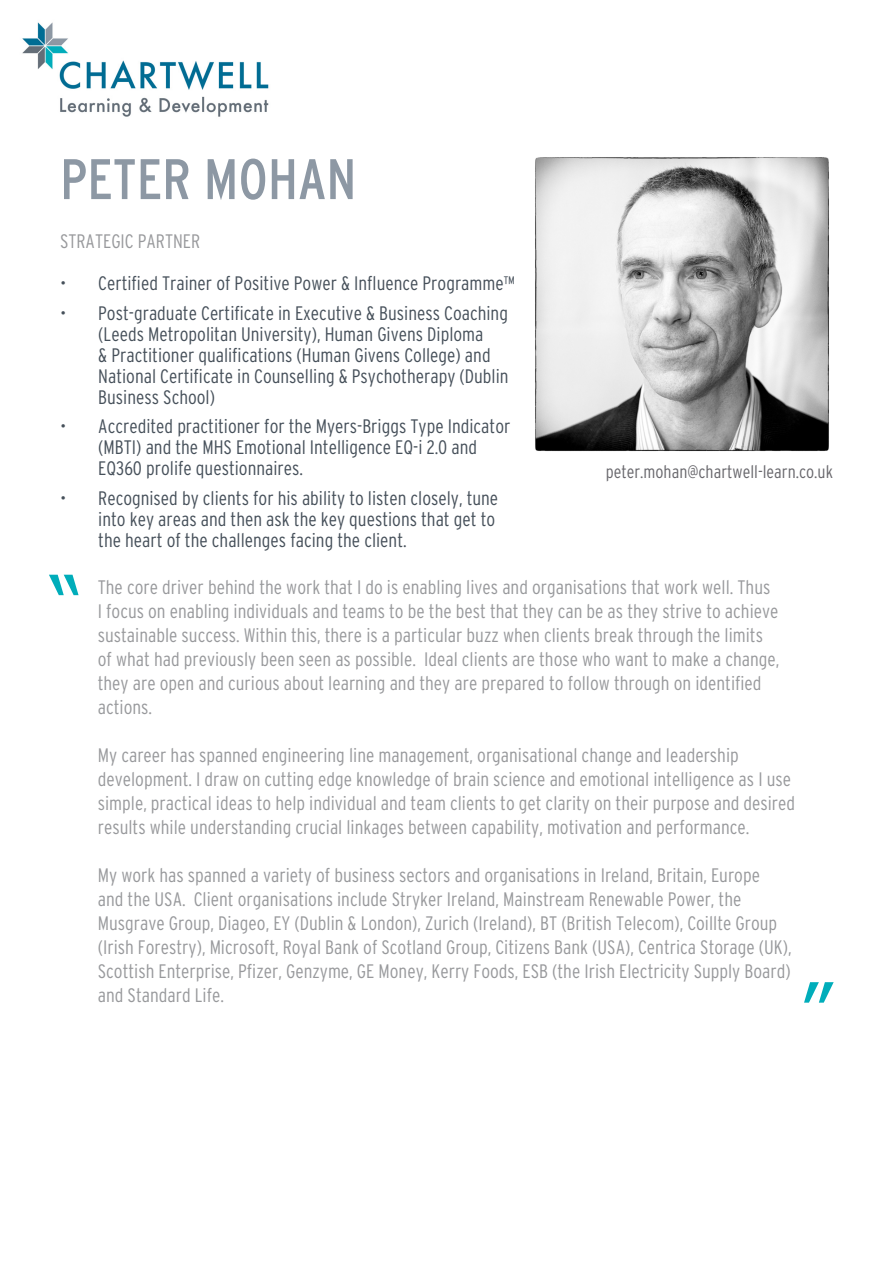
<style>
.page{position:relative;width:893px;height:1263px;background:#fff}
.page>*{position:absolute;margin:0;border:0;box-sizing:border-box;transform-origin:0 0}
.Title_Caps_to_do{font:75px "Verdana";color:#00adba}
.Title_Caps_Done{font:condensed 57px "Interstate";color:#8d98a4}
.Main_text{font:300 condensed 19.5px/24px "Interstate";color:#98999c}
.t1{font:300 condensed 19.5px/21px "Interstate";color:#46505a}
.Email_address{font:300 condensed 18px "Interstate";color:#68676c}
</style>
<div class="page">
<img style="left:22px;top:22px;width:247px;height:95px">
<img style="left:535px;top:157px;width:294px;height:295px">
<p class="Title_Caps_Done" style="left:60px;top:147px;width:298px">PETER MOHAN</p>
<p class="Main_text" style="left:60px;top:229px;width:142px">STRATEGIC PARTNER</p>
<p class="t1" style="left:60px;top:273px;width:456px">• Certified Trainer of Positive Power &amp; Influence Programme™</p>
<p class="t1" style="left:98px;top:302px;width:412px;text-indent:-38px">• Post-graduate Certificate in Executive &amp; Business Coaching (Leeds Metropolitan University), Human Givens Diploma<br>&amp; Practitioner qualifications (Human Givens College) and National Certificate in Counselling &amp; Psychotherapy (Dublin Business School)</p>
<p class="t1" style="left:98px;top:416px;width:414px;text-indent:-38px">• Accredited practitioner for the Myers-Briggs Type Indicator (MBTI) and the MHS Emotional Intelligence EQ-i 2.0 and<br>EQ360 prolife questionnaires.</p>
<p class="t1" style="left:98px;top:487px;width:401px;text-indent:-38px">• Recognised by clients for his ability to listen closely, tune into key areas and then ask the key questions that get to the heart of the challenges facing the client.</p>
<p class="Main_text" style="left:98px;top:575px;width:683px">The core driver behind the work that I do is enabling lives and organisations that work well. Thus I focus on enabling individuals and teams to be the best that they can be as they strive to achieve sustainable success. Within this, there is a particular buzz when clients break through the limits of what had previously been seen as possible. Ideal clients are those who want to make a change, they are open and curious about learning and they are prepared to follow through on identified actions.</p>
<p class="Main_text" style="left:98px;top:743px;width:699px">My career has spanned engineering line management, organisational change and leadership development. I draw on cutting edge knowledge of brain science and emotional intelligence as I use simple, practical ideas to help individual and team clients to get clarity on their purpose and desired results while understanding crucial linkages between capability, motivation and performance.</p>
<p class="Main_text" style="left:98px;top:863px;width:695px">My work has spanned a variety of business sectors and organisations in Ireland, Britain, Europe<br>and the USA. Client organisations include Stryker Ireland, Mainstream Renewable Power, the Musgrave Group, Diageo, EY (Dublin &amp; London), Zurich (Ireland), BT (British Telecom), Coillte Group (Irish Forestry), Microsoft, Royal Bank of Scotland Group, Citizens Bank (USA), Centrica Storage (UK), Scottish Enterprise, Pfizer, Genzyme, GE Money, Kerry Foods, ESB (the Irish Electricity Supply Board) and Standard Life.</p>
<p class="Email_address" style="left:606px;top:461px;width:229px">peter.mohan@chartwell-learn.co.uk</p>
<p class="Title_Caps_to_do" style="left:50px;top:553px;width:36px">“</p>
</div>
